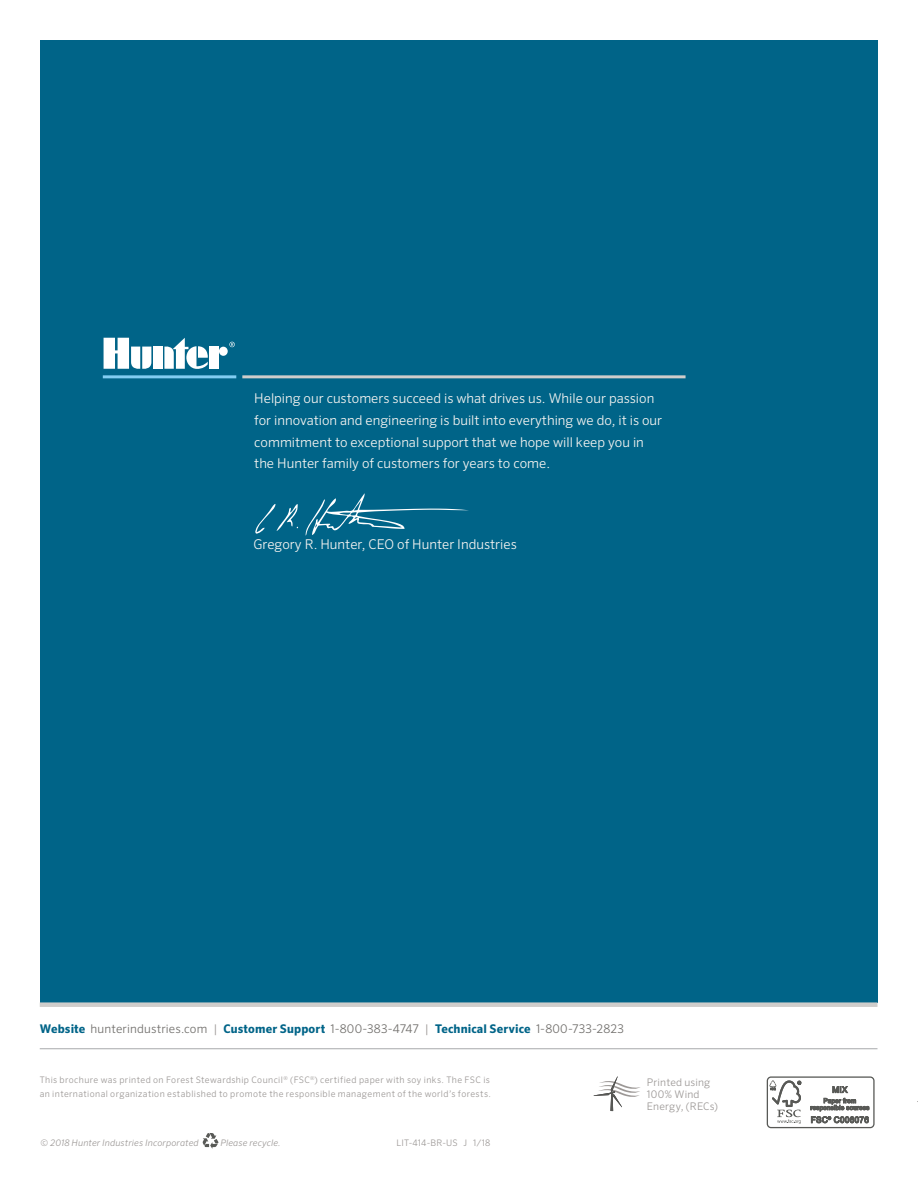
<style>
.page{position:relative;width:918px;height:1188px;background:#fff}
.page>*{position:absolute;margin:0;border:0;box-sizing:border-box;transform-origin:0 0}
.t1{font:300 13.5px/21.8px "Sero Pro";color:#f6f4f1}
.t2{font:300 12px "Sero Pro";letter-spacing:.015em;color:#716f6c}
.t3{font:300 10.5px/11.9px "Sero Pro";letter-spacing:.02em;color:#9c9896}
.t4{font:300 9px/13px "Sero Pro";letter-spacing:.045em;color:#9c9896}
.t5{font:italic 300 9px "Sero Pro";letter-spacing:.015em;color:#9c9896}
.t6{font:300 9px "Sero Pro";letter-spacing:.02em;color:#9c9896}
.s1{font-weight:700;color:#006488}
.s2{color:#9c9896}
</style>
<div class="page">
<hr style="left:917px;top:40px;width:1px;height:336px;background:#4cc0ef">
<hr style="left:40px;top:1048px;width:838px;height:1px;background:#a7a9ac">
<div style="left:40px;top:40px;width:838px;height:963px;background:#006488"></div>
<hr style="left:242px;top:375px;width:444px;height:3px;background:#cfcdcb">
<hr style="left:103px;top:375px;width:133px;height:3px;background:#81cdf2">
<svg style="left:229px;top:342px;width:6px;height:5px"></svg>
<div style="left:153px;top:347px;width:9px;height:22px;background:#fff"></div>
<div style="left:219px;top:347px;width:9px;height:9px;background:#fff;border-radius:50%"></div>
<div style="left:209px;top:347px;width:9px;height:22px;background:#fff"></div>
<svg style="left:164px;top:338px;width:44px;height:31px"></svg>
<svg style="left:104px;top:338px;width:47px;height:31px"></svg>
<svg style="left:305px;top:493px;width:164px;height:43px"></svg>
<svg style="left:255px;top:504px;width:43px;height:30px"></svg>
<div style="left:40px;top:1002px;width:838px;height:5px;background:#cfcdcb"></div>
<svg style="left:202px;top:1133px;width:16px;height:16px"></svg>
<svg style="left:594px;top:1076px;width:46px;height:35px"></svg>
<div style="left:767px;top:1076px;width:108px;height:52px;border:1px solid #585956;border-radius:4px"></div>
<svg style="left:769px;top:1080px;width:32px;height:44px"></svg>
<svg style="left:811px;top:1086px;width:58px;height:37px"></svg>
<p class="t1" style="left:254px;top:387px;width:409px">Helping our customers succeed is what drives us. While our passion for innovation and engineering is built into everything we do, it is our commitment to exceptional support that we hope will keep you in the Hunter family of customers for years to come.</p>
<p class="t1" style="left:253px;top:534px;width:265px">Gregory R. Hunter, CEO of Hunter Industries</p>
<p class="t2" style="left:40px;top:1022px;width:586px"><span class="s1">Website</span> hunterindustries.com <span class="s2">|</span> <span class="s1">Customer Support</span> 1-800-383-4747 <span class="s2">|</span> <span class="s1">Technical Service</span> 1-800-733-2823</p>
<p class="t4" style="left:40px;top:1074px;width:453px">This brochure was printed on Forest Stewardship Council<sup>®</sup> (FSC<sup>®</sup>) certified paper with soy inks. The FSC is an international organization established to promote the responsible management of the world’s forests.</p>
<p class="t3" style="left:647px;top:1076px;width:73px">Printed using<br>100% Wind<br>Energy, (RECs)</p>
<p class="t6" style="left:396px;top:1137px;width:96px">LIT-414-BR-US J 1/18</p>
<p class="t5" style="left:41px;top:1137px;width:160px">© 2018 Hunter Industries Incorporated</p>
<p class="t5" style="left:220px;top:1137px;width:62px">Please recycle.</p>
</div>
